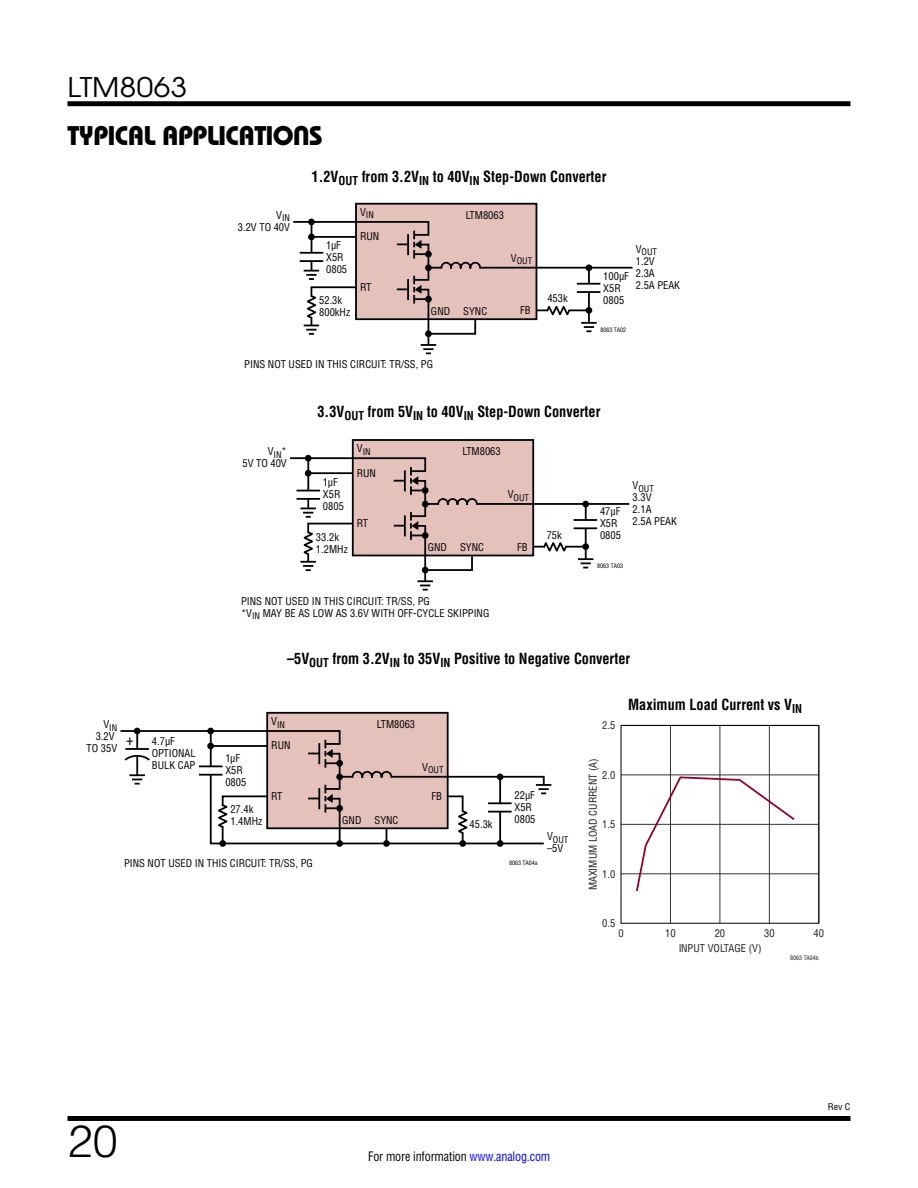
<style>
.page{position:relative;width:918px;height:1188px;background:#fff}
.page>*{position:absolute;margin:0;border:0;box-sizing:border-box;transform-origin:0 0}
.t1{font:300 45px "Helvetica";color:#000}
.t2{font:27px "Linear Bauhaus";letter-spacing:-.02em;color:#000}
.t3{font:27px "Avant Garde";letter-spacing:.01em;color:#000;scale:1.1 1}
.t4{font:700 15px "Linear Helv Cond";color:#000;scale:.95 1}
.t5{font:15px "Linear Helv Cond";color:#000}
.t6{font:12.75px "Linear Helv Cond";letter-spacing:-.01em;color:#000;scale:.95 1}
.t7{font:10.5px/12px "Linear Helv Cond";color:#000}
.t8{font:10.5px "Linear Helv Cond";color:#231f20}
.t9{font:9px "Linear Helv Cond";color:#000}
.t10{font:9px "Linear Helv Cond";color:#000;scale:1.1 1}
.t11{font:6px "Linear Helv Cond";color:#000}
.t12{font:6px "Linear Helv Cond";color:#231f20}
.s1{color:#00f}
</style>
<div class="page">
<div style="left:68px;top:101px;width:782px;height:5px;background:#000"></div>
<div style="left:68px;top:1116px;width:782px;height:5px;background:#000"></div>
<hr style="left:530px;top:309px;width:59px;height:2px;background:#000">
<div style="left:356px;top:204px;width:180px;height:115px;background:#e5c1bc"></div>
<div style="left:355px;top:203px;width:182px;height:117px;border:2px solid #000"></div>
<hr style="left:588px;top:268px;width:2px;height:59px;background:#000">
<div style="left:586px;top:264px;width:6px;height:7px;background:#000;border-radius:50%"></div>
<div style="left:586px;top:307px;width:6px;height:7px;background:#000;border-radius:50%"></div>
<svg style="left:588px;top:285px;width:2px;height:6px"></svg>
<hr style="left:577px;top:283px;width:23px;height:2px;background:#000">
<hr style="left:577px;top:291px;width:23px;height:2px;background:#000">
<hr style="left:428px;top:267px;width:205px;height:2px;background:#000">
<div style="left:308px;top:219px;width:7px;height:6px;background:#000;border-radius:50%"></div>
<svg style="left:546px;top:306px;width:24px;height:9px"></svg>
<svg style="left:581px;top:322px;width:16px;height:10px"></svg>
<svg style="left:293px;top:220px;width:188px;height:134px"></svg>
<hr style="left:527px;top:546px;width:59px;height:2px;background:#000">
<div style="left:353px;top:440px;width:180px;height:115px;background:#e5c1bc"></div>
<div style="left:352px;top:439px;width:182px;height:117px;border:2px solid #000"></div>
<hr style="left:585px;top:504px;width:2px;height:59px;background:#000">
<div style="left:582px;top:501px;width:7px;height:6px;background:#000;border-radius:50%"></div>
<div style="left:582px;top:543px;width:7px;height:7px;background:#000;border-radius:50%"></div>
<svg style="left:585px;top:521px;width:2px;height:6px"></svg>
<hr style="left:574px;top:519px;width:23px;height:2px;background:#000">
<hr style="left:574px;top:527px;width:23px;height:2px;background:#000">
<hr style="left:425px;top:503px;width:204px;height:2px;background:#000">
<svg style="left:543px;top:542px;width:24px;height:10px"></svg>
<hr style="left:584px;top:559px;width:4px;height:10px;background:#898989">
<svg style="left:578px;top:558px;width:15px;height:10px"></svg>
<svg style="left:290px;top:456px;width:188px;height:135px"></svg>
<div style="left:267px;top:713px;width:181px;height:115px;background:#e5c1bc"></div>
<div style="left:266px;top:712px;width:183px;height:117px;border:2px solid #000"></div>
<div style="left:207px;top:728px;width:7px;height:6px;background:#000;border-radius:50%"></div>
<div style="left:134px;top:728px;width:7px;height:6px;background:#000;border-radius:50%"></div>
<svg style="left:120px;top:729px;width:431px;height:117px"></svg>
<hr style="left:670px;top:725px;width:1px;height:198px;background:#323232">
<hr style="left:720px;top:725px;width:1px;height:198px;background:#323232">
<hr style="left:769px;top:725px;width:1px;height:198px;background:#323232">
<hr style="left:819px;top:725px;width:1px;height:198px;background:#323232">
<hr style="left:621px;top:874px;width:198px;height:1px;background:#323232">
<hr style="left:621px;top:824px;width:198px;height:1px;background:#323232">
<hr style="left:621px;top:775px;width:198px;height:1px;background:#323232">
<svg style="left:635px;top:776px;width:162px;height:117px"></svg>
<div style="left:621px;top:725px;width:198px;height:199px;border:1px solid #000"></div>
<h2 class="t3" style="left:68px;top:70px;width:110px">LTM8063</h2>
<h2 class="t2" style="left:68px;top:119px;width:257px">TYPICAL APPLICATIONS</h2>
<h3 class="t4" style="left:312px;top:167px;width:312px">1.2V<sub>OUT</sub> from 3.2V<sub>IN</sub> to 40V<sub>IN</sub> Step-Down Converter</h3>
<p class="t7" style="left:276px;top:209px;width:7px">V</p>
<p class="t9" style="left:360px;top:210px;width:15px"><sup>V</sup>IN</p>
<p class="t9" style="left:282px;top:213px;width:10px">IN</p>
<p class="t7" style="left:238px;top:221px;width:54px">3.2V TO 40V</p>
<p class="t7" style="left:360px;top:230px;width:21px">RUN</p>
<p class="t7" style="left:326px;top:240px;width:22px">1µF<br>X5R<br>0805</p>
<p class="t7" style="left:360px;top:281px;width:13px">RT</p>
<p class="t7" style="left:466px;top:209px;width:40px">LTM8063</p>
<p class="t9" style="left:511px;top:255px;width:23px"><sup>V</sup>OUT</p>
<p class="t9" style="left:636px;top:246px;width:23px"><sup>V</sup>OUT</p>
<p class="t7" style="left:636px;top:255px;width:46px">1.2V<br>2.3A<br>2.5A PEAK</p>
<p class="t7" style="left:603px;top:270px;width:27px">100µF<br>X5R</p>
<p class="t7" style="left:319px;top:294px;width:25px">52.3k</p>
<p class="t7" style="left:547px;top:293px;width:22px">453k</p>
<p class="t7" style="left:603px;top:294px;width:22px">0805</p>
<p class="t7" style="left:319px;top:306px;width:32px">800kHz</p>
<p class="t7" style="left:431px;top:305px;width:21px">GND</p>
<p class="t7" style="left:520px;top:305px;width:12px">FB</p>
<p class="t7" style="left:463px;top:305px;width:25px">SYNC</p>
<p class="t7" style="left:244px;top:359px;width:190px">PINS NOT USED IN THIS CIRCUIT: TR/SS, PG</p>
<p class="t11" style="left:600px;top:326px;width:27px">8063 TA02</p>
<h3 class="t4" style="left:318px;top:403px;width:299px">3.3V<sub>OUT</sub> from 5V<sub>IN</sub> to 40V<sub>IN</sub> Step-Down Converter</h3>
<p class="t7" style="left:268px;top:446px;width:7px">V</p>
<p class="t9" style="left:357px;top:446px;width:15px"><sup>V</sup>IN</p>
<p class="t9" style="left:274px;top:449px;width:15px">IN<sup>*</sup></p>
<p class="t7" style="left:242px;top:458px;width:46px">5V TO 40V</p>
<p class="t7" style="left:357px;top:467px;width:21px">RUN</p>
<p class="t7" style="left:323px;top:476px;width:22px">1µF<br>X5R<br>0805</p>
<p class="t7" style="left:357px;top:517px;width:13px">RT</p>
<p class="t7" style="left:462px;top:446px;width:40px">LTM8063</p>
<p class="t9" style="left:508px;top:492px;width:23px"><sup>V</sup>OUT</p>
<p class="t7" style="left:600px;top:506px;width:22px">47µF<br>X5R</p>
<p class="t7" style="left:316px;top:531px;width:25px">33.2k</p>
<p class="t7" style="left:547px;top:529px;width:17px">75k</p>
<p class="t7" style="left:600px;top:530px;width:22px">0805</p>
<p class="t7" style="left:316px;top:543px;width:33px">1.2MHz</p>
<p class="t7" style="left:428px;top:541px;width:21px">GND</p>
<p class="t7" style="left:517px;top:541px;width:12px">FB</p>
<p class="t7" style="left:460px;top:541px;width:25px">SYNC</p>
<p class="t11" style="left:597px;top:562px;width:27px">8063 TA03</p>
<p class="t9" style="left:633px;top:483px;width:23px"><sup>V</sup>OUT</p>
<p class="t7" style="left:633px;top:492px;width:46px">3.3V<br>2.1A<br>2.5A PEAK</p>
<p class="t7" style="left:241px;top:595px;width:250px">PINS NOT USED IN THIS CIRCUIT: TR/SS, PG<br>*V<sub>IN</sub> MAY BE AS LOW AS 3.6V WITH OFF-CYCLE SKIPPING</p>
<h3 class="t4" style="left:287px;top:649px;width:363px">–5V<sub>OUT</sub> from 3.2V<sub>IN</sub> to 35V<sub>IN</sub> Positive to Negative Converter</h3>
<h3 class="t4" style="left:628px;top:695px;width:185px">Maximum Load Current vs V<sub>IN</sub></h3>
<p class="t7" style="left:103px;top:718px;width:7px">V</p>
<p class="t9" style="left:271px;top:719px;width:15px"><sup>V</sup>IN</p>
<p class="t9" style="left:109px;top:722px;width:10px">IN</p>
<p class="t7" style="left:87px;top:730px;width:32px;text-align:right">3.2V<br>TO 35V</p>
<p class="t7" style="left:152px;top:735px;width:45px">4.7µF<br>OPTIONAL<br>BULK CAP</p>
<h3 class="t5" style="left:126px;top:730px;width:9px">+</h3>
<p class="t7" style="left:271px;top:739px;width:21px">RUN</p>
<p class="t7" style="left:225px;top:752px;width:22px">1µF<br>X5R<br>0805</p>
<p class="t7" style="left:230px;top:803px;width:33px">27.4k<br>1.4MHz</p>
<p class="t7" style="left:271px;top:790px;width:13px">RT</p>
<p class="t7" style="left:342px;top:814px;width:21px">GND</p>
<p class="t7" style="left:377px;top:718px;width:40px">LTM8063</p>
<p class="t9" style="left:422px;top:765px;width:23px"><sup>V</sup>OUT</p>
<p class="t7" style="left:375px;top:814px;width:25px">SYNC</p>
<p class="t7" style="left:432px;top:790px;width:12px">FB</p>
<p class="t7" style="left:470px;top:818px;width:25px">45.3k</p>
<p class="t7" style="left:515px;top:789px;width:22px">22µF<br>X5R<br>0805</p>
<p class="t7" style="left:124px;top:857px;width:190px">PINS NOT USED IN THIS CIRCUIT: TR/SS, PG</p>
<p class="t11" style="left:509px;top:859px;width:30px">8063 TA04a</p>
<p class="t9" style="left:547px;top:834px;width:23px"><sup>V</sup>OUT</p>
<p class="t7" style="left:547px;top:843px;width:18px">–5V</p>
<p class="t8" style="left:602px;top:719px;width:15px">2.5</p>
<p class="t8" style="left:586px;top:890px;width:134px;rotate:-90deg">MAXIMUM LOAD CURRENT (A)</p>
<p class="t8" style="left:602px;top:768px;width:15px">2.0</p>
<p class="t8" style="left:602px;top:818px;width:15px">1.5</p>
<p class="t8" style="left:602px;top:867px;width:15px">1.0</p>
<p class="t8" style="left:602px;top:917px;width:15px">0.5</p>
<p class="t8" style="left:618px;top:927px;width:7px">0</p>
<p class="t8" style="left:665px;top:927px;width:12px">10</p>
<p class="t8" style="left:715px;top:927px;width:12px">20</p>
<p class="t8" style="left:764px;top:927px;width:12px">30</p>
<p class="t8" style="left:814px;top:927px;width:12px">40</p>
<p class="t8" style="left:678px;top:941px;width:85px">INPUT VOLTAGE (V)</p>
<p class="t12" style="left:790px;top:955px;width:30px">8063 TA04b</p>
<h1 class="t1" style="left:68px;top:1113px;width:52px">20</h1>
<p class="t6" style="left:368px;top:1148px;width:193px">For more information <span class="s1">www.analog.com</span></p>
<p class="t10" style="left:828px;top:1102px;width:22px">Rev C</p>
</div>
